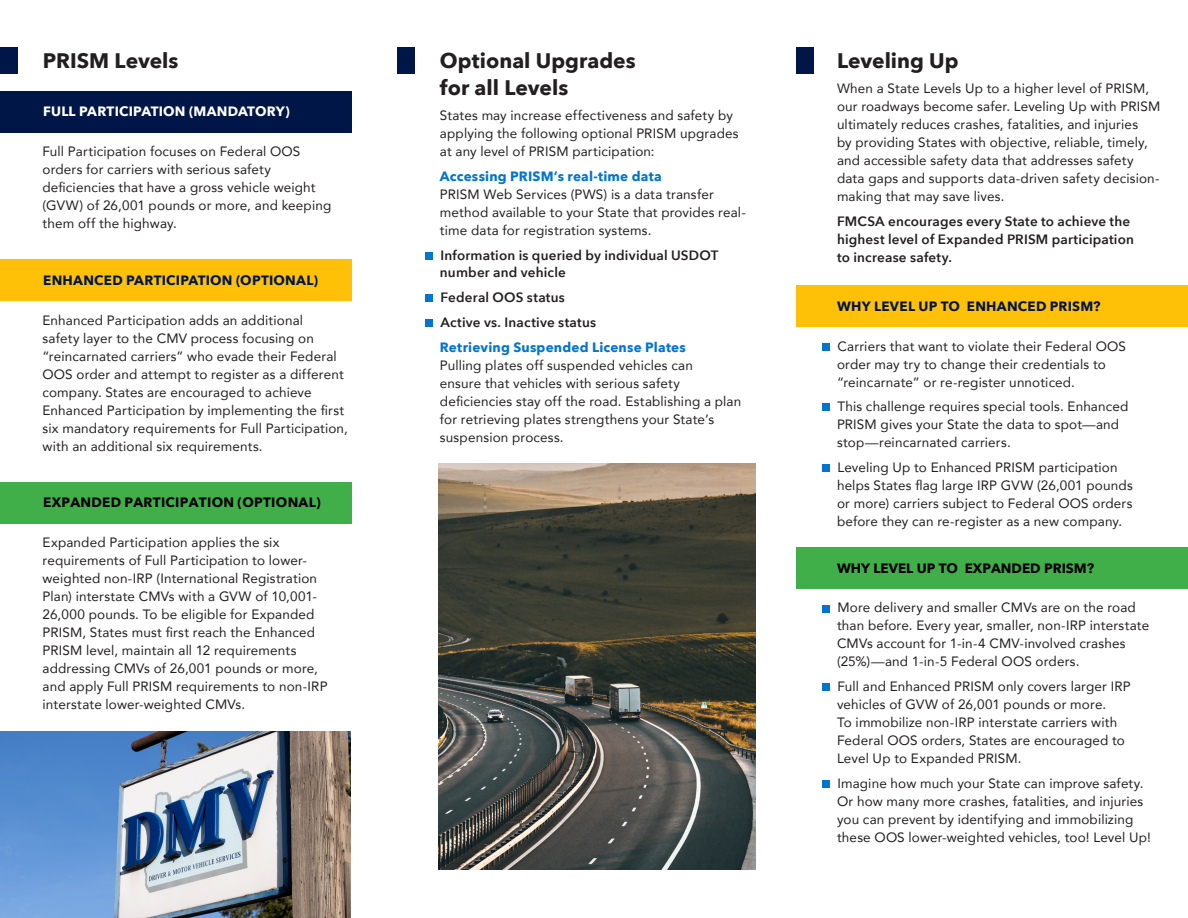
<style>
.page{position:relative;width:1188px;height:918px;background:#fff}
.page>*{position:absolute;margin:0;border:0;box-sizing:border-box;transform-origin:0 0}
.t1{font:700 21px/27px "Avenir Next";color:#231f20}
.t2{font:13.5px/18px "Avenir";letter-spacing:.01em;color:#231f20}
.t3{font:600 13.5px/18px "Avenir Next";letter-spacing:.015em;color:#231f20}
.t4{font:700 13.5px "Avenir Next";letter-spacing:.015em;color:#0275d0}
.t5{font:700 13.5px "Avenir Next";letter-spacing:.015em;color:#001647}
.t6{font:700 13.5px "Avenir Next";letter-spacing:.02em;color:#000}
.t7{font:700 13.5px "Avenir Next";letter-spacing:.015em;color:#fff}
.t8{font:700 13.5px "Avenir Next";color:#000}
</style>
<div class="page">
<img style="left:438px;top:464px;width:318px;height:405px">
<div style="left:397px;top:47px;width:18px;height:27px;background:#001647"></div>
<div style="left:796px;top:47px;width:18px;height:27px;background:#001647"></div>
<div style="left:425px;top:252px;width:8px;height:8px;background:#0275d0"></div>
<div style="left:425px;top:295px;width:8px;height:7px;background:#0275d0"></div>
<div style="left:425px;top:319px;width:8px;height:8px;background:#0275d0"></div>
<div style="left:796px;top:285px;width:392px;height:41px;background:#ffc107"></div>
<div style="left:796px;top:548px;width:392px;height:41px;background:#40ae49"></div>
<div style="left:822px;top:343px;width:8px;height:8px;background:#0275d0"></div>
<div style="left:822px;top:404px;width:8px;height:7px;background:#0275d0"></div>
<div style="left:822px;top:464px;width:8px;height:8px;background:#0275d0"></div>
<div style="left:822px;top:605px;width:8px;height:7px;background:#0275d0"></div>
<div style="left:822px;top:684px;width:8px;height:7px;background:#0275d0"></div>
<div style="left:822px;top:780px;width:8px;height:8px;background:#0275d0"></div>
<img style="left:0;top:731px;width:351px;height:187px">
<div style="left:0;top:91px;width:351px;height:41px;background:#001647"></div>
<div style="left:0;top:482px;width:351px;height:41px;background:#40ae49"></div>
<div style="left:0;top:260px;width:351px;height:41px;background:#ffc107"></div>
<div style="left:0;top:47px;width:17px;height:27px;background:#001647"></div>
<h2 class="t1" style="left:43px;top:47px;width:137px">PRISM Levels</h2>
<h3 class="t7" style="left:43px;top:100px;width:248px">FULL PARTICIPATION (MANDATORY)</h3>
<p class="t2" style="left:43px;top:142px;width:290px">Full Participation focuses on Federal OOS orders for carriers with serious safety deficiencies that have a gross vehicle weight (GVW) of 26,001 pounds or more, and keeping them off the highway.</p>
<h3 class="t5" style="left:43px;top:269px;width:276px">ENHANCED PARTICIPATION (OPTIONAL)</h3>
<p class="t2" style="left:43px;top:310px;width:307px">Enhanced Participation adds an additional<br>safety layer to the CMV process focusing on “reincarnated carriers” who evade their Federal OOS order and attempt to register as a different company. States are encouraged to achieve Enhanced Participation by implementing the first six mandatory requirements for Full Participation, with an additional six requirements.</p>
<h3 class="t6" style="left:43px;top:491px;width:279px">EXPANDED PARTICIPATION (OPTIONAL)</h3>
<p class="t2" style="left:43px;top:533px;width:287px">Expanded Participation applies the six requirements of Full Participation to lower&shy;weighted non-IRP (International Registration Plan) interstate CMVs with a GVW of 10,001- 26,000 pounds. To be eligible for Expanded PRISM, States must first reach the Enhanced PRISM level, maintain all 12 requirements addressing CMVs of 26,001 pounds or more, and apply Full PRISM requirements to non-IRP interstate lower-weighted CMVs.</p>
<h2 class="t1" style="left:440px;top:47px;width:197px">Optional Upgrades for all Levels</h2>
<p class="t2" style="left:440px;top:106px;width:300px">States may increase effectiveness and safety by applying the following optional PRISM upgrades at any level of PRISM participation:</p>
<h3 class="t4" style="left:440px;top:164px;width:223px">Accessing PRISM’s real-time data</h3>
<p class="t2" style="left:440px;top:185px;width:307px">PRISM Web Services (PWS) is a data transfer method available to your State that provides real&shy;time data for registration systems.</p>
<p class="t3" style="left:440px;top:245px;width:280px">Information is queried by individual USDOT number and vehicle</p>
<p class="t3" style="left:440px;top:288px;width:126px">Federal OOS status</p>
<p class="t3" style="left:440px;top:313px;width:157px">Active vs. Inactive status</p>
<h3 class="t4" style="left:440px;top:335px;width:247px">Retrieving Suspended License Plates</h3>
<p class="t2" style="left:440px;top:356px;width:303px">Pulling plates off suspended vehicles can<br>ensure that vehicles with serious safety deficiencies stay off the road. Establishing a plan for retrieving plates strengthens your State’s suspension process.</p>
<h2 class="t1" style="left:837px;top:47px;width:123px">Leveling Up</h2>
<p class="t2" style="left:837px;top:79px;width:325px">When a State Levels Up to a higher level of PRISM, our roadways become safer. Leveling Up with PRISM ultimately reduces crashes, fatalities, and injuries<br>by providing States with objective, reliable, timely, and accessible safety data that addresses safety data gaps and supports data-driven safety decision&shy;making that may save lives.</p>
<p class="t3" style="left:837px;top:212px;width:299px">FMCSA encourages every State to achieve the highest level of Expanded PRISM participation to increase safety.</p>
<h3 class="t5" style="left:837px;top:294px;width:265px">WHY LEVEL UP TO ENHANCED PRISM?</h3>
<p class="t2" style="left:837px;top:336px;width:290px">Carriers that want to violate their Federal OOS order may try to change their credentials to “reincarnate” or re-register unnoticed.</p>
<p class="t2" style="left:837px;top:397px;width:293px">This challenge requires special tools. Enhanced<br>PRISM gives your State the data to spot—and stop—reincarnated carriers.</p>
<p class="t2" style="left:837px;top:458px;width:297px">Leveling Up to Enhanced PRISM participation helps States flag large IRP GVW (26,001 pounds or more) carriers subject to Federal OOS orders before they can re-register as a new company.</p>
<h3 class="t8" style="left:837px;top:556px;width:259px">WHY LEVEL UP TO EXPANDED PRISM?</h3>
<p class="t2" style="left:837px;top:598px;width:314px">More delivery and smaller CMVs are on the road than before. Every year, smaller, non-IRP interstate CMVs account for 1-in-4 CMV-involved crashes (25%)—and 1-in-5 Federal OOS orders.</p>
<p class="t2" style="left:837px;top:677px;width:295px">Full and Enhanced PRISM only covers larger IRP vehicles of GVW of 26,001 pounds or more.<br>To immobilize non-IRP interstate carriers with Federal OOS orders, States are encouraged to Level Up to Expanded PRISM.</p>
<p class="t2" style="left:837px;top:774px;width:315px">Imagine how much your State can improve safety.<br>Or how many more crashes, fatalities, and injuries you can prevent by identifying and immobilizing these OOS lower-weighted vehicles, too! Level Up!</p>
</div>
